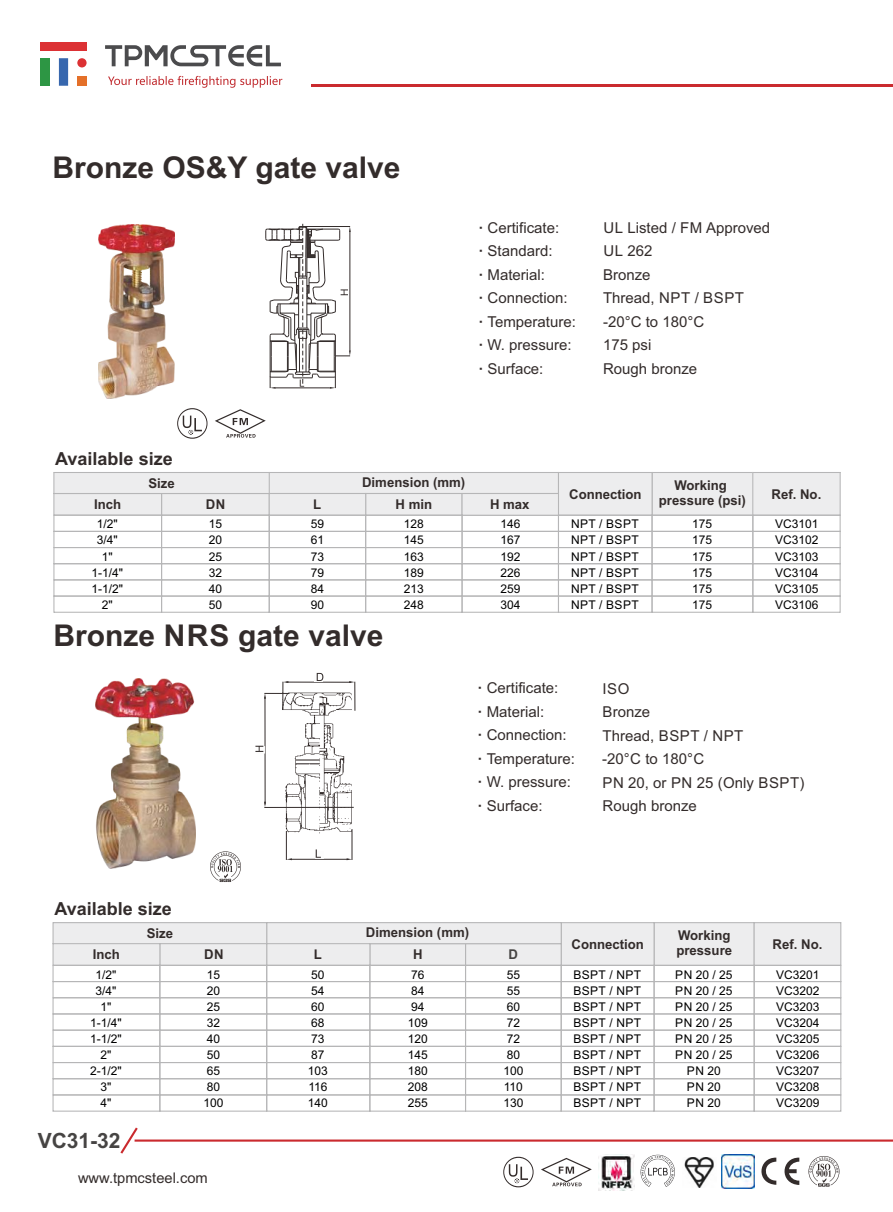
<style>
.page{position:relative;width:893px;height:1212px;background:#fff}
.page>*{position:absolute;margin:0;border:0;box-sizing:border-box;transform-origin:0 0}
.t1{font:700 30px "Arial";color:#332c2b}
.t2{font:700 21px "Arial";color:#464443}
.t3{font:700 18px "Arial";color:#332c2b}
.t4{font:15px/23.4px "Arial";color:#332c2b}
.t5{font:14.7px "Arial";color:#332c2b}
.t6{font:700 13.5px/15.1px "Arial";color:#332c2b}
.t7{font:700 13.5px "Arial";color:#464443}
.t8{font:12px/16px "Arial";color:#000;text-align:justify}
.s1{font-weight:700}
</style>
<div class="page">
<hr style="left:311px;top:85px;width:582px;height:2px;background:#ca2a2e">
<div style="left:41px;top:42px;width:46px;height:8px;background:#dc3134"></div>
<div style="left:59px;top:58px;width:9px;height:28px;background:#3767ae"></div>
<div style="left:77px;top:76px;width:10px;height:10px;background:#e47029"></div>
<div style="left:41px;top:58px;width:9px;height:28px;background:#2d9644"></div>
<div style="left:77px;top:58px;width:10px;height:9px;background:#dc3134;border-radius:50%"></div>
<svg style="left:105px;top:45px;width:176px;height:21px"></svg>
<svg style="left:108px;top:76px;width:174px;height:12px"></svg>
<svg style="left:210px;top:851px;width:31px;height:31px"></svg>
<svg style="left:53px;top:922px;width:788px;height:190px"></svg>
<img style="left:282px;top:692px;width:70px;height:142px">
<hr style="left:286px;top:682px;width:65px;height:1px;background:#332c2b">
<hr style="left:265px;top:697px;width:1px;height:107px;background:#332c2b">
<hr style="left:264px;top:807px;width:90px;height:1px;background:#332c2b">
<hr style="left:352px;top:829px;width:1px;height:31px;background:#332c2b">
<hr style="left:291px;top:859px;width:57px;height:1px;background:#332c2b">
<div style="left:314px;top:675px;width:9px;height:7px;background:#c3c1c0;border:1px solid #fdfdfd"></div>
<div style="left:257px;top:746px;width:8px;height:7px;background:#fdfdfd;border:1px solid #fdfdfd"></div>
<svg style="left:317px;top:673px;width:6px;height:8px"></svg>
<svg style="left:255px;top:746px;width:8px;height:6px"></svg>
<svg style="left:316px;top:849px;width:5px;height:9px"></svg>
<svg style="left:215px;top:409px;width:51px;height:29px"></svg>
<svg style="left:177px;top:408px;width:30px;height:31px"></svg>
<svg style="left:265px;top:224px;width:86px;height:165px"></svg>
<svg style="left:264px;top:681px;width:25px;height:29px"></svg>
<svg style="left:349px;top:681px;width:7px;height:30px"></svg>
<svg style="left:286px;top:831px;width:6px;height:29px"></svg>
<svg style="left:53px;top:472px;width:788px;height:141px"></svg>
<img style="left:99px;top:225px;width:76px;height:173px">
<img style="left:95px;top:679px;width:100px;height:189px">
<hr style="left:135px;top:1139px;width:758px;height:2px;background:#ca2a2e">
<svg style="left:120px;top:1127px;width:20px;height:27px"></svg>
<svg style="left:761px;top:1157px;width:38px;height:28px"></svg>
<img style="left:598px;top:1154px;width:36px;height:36px">
<img style="left:684px;top:1157px;width:30px;height:30px">
<svg style="left:640px;top:1155px;width:35px;height:32px"></svg>
<img style="left:721px;top:1154px;width:34px;height:34px">
<svg style="left:541px;top:1158px;width:51px;height:28px"></svg>
<svg style="left:503px;top:1157px;width:31px;height:30px"></svg>
<svg style="left:808px;top:1156px;width:31px;height:31px"></svg>
<h1 class="t1" style="left:53px;top:157px;width:349px">Bronze OS&amp;Y gate valve</h1>
<h3 class="t3" style="left:55px;top:452px;width:119px">Available size</h3>
<p class="t4" style="left:478px;top:217px;width:99px"><span class="s1">·</span> Certificate:<br><span class="s1">·</span> Standard:<br><span class="s1">·</span> Material:<br><span class="s1">·</span> Connection: <span class="s1">·</span> Temperature: <span class="s1">·</span> W. pressure: <span class="s1">·</span> Surface:</p>
<p class="t4" style="left:603px;top:217px;width:169px">UL Listed / FM Approved<br>UL 262<br>Bronze<br>Thread, NPT / BSPT -20°C to 180°C<br>175 psi<br>Rough bronze</p>
<p class="t6" style="left:148px;top:477px;width:28px">Size</p>
<p class="t6" style="left:94px;top:498px;width:29px">Inch</p>
<p class="t6" style="left:206px;top:498px;width:21px">DN</p>
<p class="t6" style="left:362px;top:475px;width:105px">Dimension (mm)</p>
<p class="t6" style="left:313px;top:498px;width:10px">L</p>
<p class="t6" style="left:395px;top:498px;width:38px">H min</p>
<p class="t6" style="left:490px;top:498px;width:41px">H max</p>
<p class="t6" style="left:569px;top:488px;width:74px">Connection</p>
<p class="t6" style="left:659px;top:479px;width:89px;text-align:center">Working pressure (psi)</p>
<p class="t8" style="left:92px;top:517px;width:33px;text-align:center">1/2"<br>3/4"<br>1"<br>1-1/4"<br>1-1/2"<br>2"</p>
<p class="t8" style="left:571px;top:517px;width:69px">NPT / BSPT NPT / BSPT NPT / BSPT NPT / BSPT NPT / BSPT NPT / BSPT</p>
<p class="t8" style="left:209px;top:517px;width:15px">15<br>20<br>25<br>32<br>40<br>50</p>
<p class="t8" style="left:311px;top:517px;width:15px">59<br>61<br>73<br>79<br>84<br>90</p>
<p class="t8" style="left:404px;top:517px;width:22px">128<br>145<br>163<br>189<br>213<br>248</p>
<p class="t8" style="left:500px;top:517px;width:22px">146<br>167<br>192<br>226<br>259<br>304</p>
<p class="t8" style="left:692px;top:517px;width:22px">175<br>175<br>175<br>175<br>175<br>175</p>
<h1 class="t1" style="left:53px;top:624px;width:331px">Bronze NRS gate valve</h1>
<p class="t6" style="left:772px;top:487px;width:51px">Ref. No.</p>
<p class="t8" style="left:775px;top:517px;width:45px">VC3101<br>VC3102<br>VC3103<br>VC3104<br>VC3105<br>VC3106</p>
<h3 class="t3" style="left:54px;top:902px;width:119px">Available size</h3>
<p class="t6" style="left:147px;top:927px;width:28px">Size</p>
<p class="t6" style="left:93px;top:948px;width:29px">Inch</p>
<p class="t6" style="left:204px;top:948px;width:21px">DN</p>
<p class="t6" style="left:314px;top:948px;width:10px">L</p>
<p class="t8" style="left:90px;top:967px;width:33px;text-align:center">1/2"<br>3/4"<br>1"<br>1-1/4"<br>1-1/2"<br>2"<br>2-1/2"<br>3"<br>4"</p>
<h2 class="t2" style="left:38px;top:1133px;width:84px">VC31-32</h2>
<p class="t8" style="left:203px;top:967px;width:22px;text-align:left">15<br>20<br>25<br>32<br>40<br>50<br>65<br>80<br>100</p>
<p class="t5" style="left:78px;top:1172px;width:131px">www.tpmcsteel.com</p>
<p class="t8" style="left:308px;top:967px;width:22px;text-align:left">50<br>54<br>60<br>68<br>73<br>87<br>103<br>116<br>140</p>
<p class="t4" style="left:477px;top:678px;width:99px"><span class="s1">·</span> Certificate:<br><span class="s1">·</span> Material:<br><span class="s1">·</span> Connection: <span class="s1">·</span> Temperature: <span class="s1">·</span> W. pressure: <span class="s1">·</span> Surface:</p>
<p class="t4" style="left:602px;top:678px;width:204px">ISO<br>Bronze<br>Thread, BSPT / NPT<br>-20°C to 180°C<br>PN 20, or PN 25 (Only BSPT)<br>Rough bronze</p>
<p class="t6" style="left:366px;top:925px;width:105px">Dimension (mm)</p>
<p class="t6" style="left:413px;top:948px;width:11px">H</p>
<p class="t8" style="left:408px;top:967px;width:22px;text-align:left">76<br>84<br>94<br>109<br>120<br>145<br>180<br>208<br>255</p>
<p class="t7" style="left:508px;top:949px;width:11px">D</p>
<p class="t8" style="left:503px;top:967px;width:22px;text-align:left">55<br>55<br>60<br>72<br>72<br>80<br>100<br>110<br>130</p>
<p class="t6" style="left:571px;top:938px;width:74px">Connection</p>
<p class="t8" style="left:573px;top:967px;width:69px">BSPT / NPT BSPT / NPT BSPT / NPT BSPT / NPT BSPT / NPT BSPT / NPT BSPT / NPT BSPT / NPT BSPT / NPT</p>
<p class="t6" style="left:676px;top:929px;width:57px">Working pressure</p>
<p class="t8" style="left:675px;top:967px;width:59px;text-align:center">PN 20 / 25<br>PN 20 / 25<br>PN 20 / 25<br>PN 20 / 25<br>PN 20 / 25<br>PN 20 / 25<br>PN 20<br>PN 20<br>PN 20</p>
<p class="t6" style="left:773px;top:938px;width:51px">Ref. No.</p>
<p class="t8" style="left:776px;top:967px;width:45px">VC3201<br>VC3202<br>VC3203<br>VC3204<br>VC3205<br>VC3206<br>VC3207<br>VC3208<br>VC3209</p>
</div>
